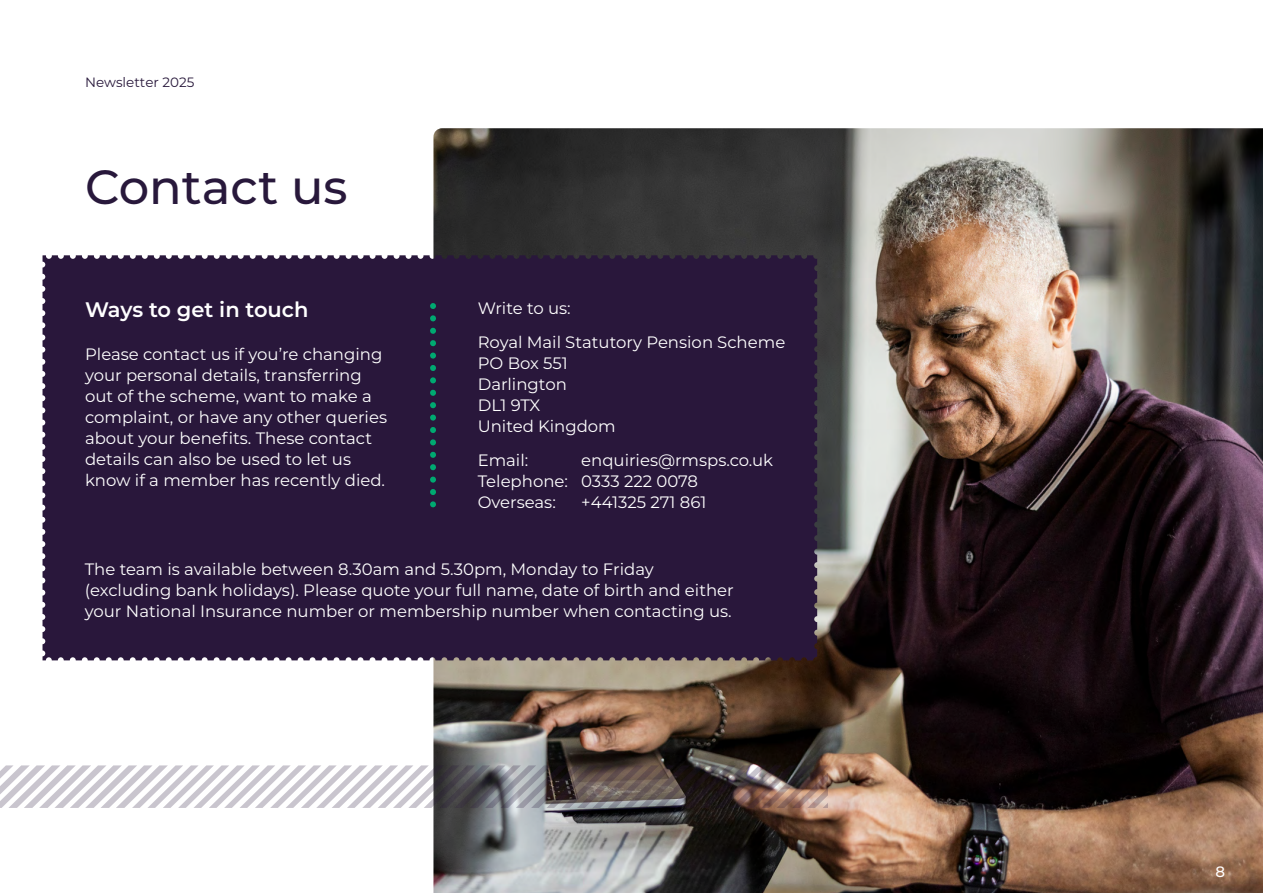
<style>
.page{position:relative;width:1263px;height:893px;background:#fff}
.page>*{position:absolute;margin:0;border:0;box-sizing:border-box;transform-origin:0 0}
.Page_Header{font:500 48px "Montserrat";color:#28183b}
.Sub_Heading{font:600 21px "Montserrat";letter-spacing:-.005em;color:#fff}
.Text{font:16.5px/21px "Montserrat";color:#fff}
.t1{font:500 15px "Montserrat";color:#fff}
.t2{font:13.5px "Montserrat";color:#28183b}
.s1{font-family:"Montserrat Alternates"}
</style>
<div class="page">
<img style="left:433px;top:128px;width:830px;height:765px">
<div style="left:43px;top:255px;width:774px;height:405px;background:#29173b"></div>
<svg style="left:430px;top:318px;width:6px;height:180px"></svg>
<svg style="left:0;top:765px;width:828px;height:43px"></svg>
<p class="t2" style="left:85px;top:73px;width:111px">Newsletter 202<span class="s1">5</span></p>
<p class="Page_Header" style="left:85px;top:153px;width:264px">Contact us</p>
<p class="Sub_Heading" style="left:85px;top:295px;width:225px">Ways to get in touch</p>
<p class="Text" style="left:85px;top:343px;width:304px">Please contact us if you’re changing your personal details, transferring out of the scheme, want to make a complaint, or have any other queries about your benefits. These contact details can also be used to let us know if a member has recently died.</p>
<p class="Text" style="left:478px;top:297px;width:95px">Write to us:</p>
<p class="Text" style="left:478px;top:331px;width:309px">Royal Mail Statutory Pension Scheme<br>PO Box 551<br>Darlington<br>DL1 9TX<br>United Kingdom</p>
<p class="Text" style="left:478px;top:449px;width:52px">Email:</p>
<p class="Text" style="left:478px;top:449px;width:297px;text-indent:104px">enquiries@rmsps.co.uk<br>Telephone: 0333 222 0078<br>Overseas:</p>
<p class="Text" style="left:581px;top:491px;width:127px">+441325 271 861</p>
<p class="Text" style="left:85px;top:558px;width:570px">The team is available between 8.30am and 5.30pm, Monday to Friday</p>
<p class="Text" style="left:85px;top:579px;width:650px">(excluding bank holidays). Please quote your full name, date of birth and either</p>
<p class="Text" style="left:85px;top:600px;width:648px">your National Insurance number or membership number when contacting us.</p>
<p class="t1" style="left:1215px;top:861px;width:11px">8</p>
</div>
